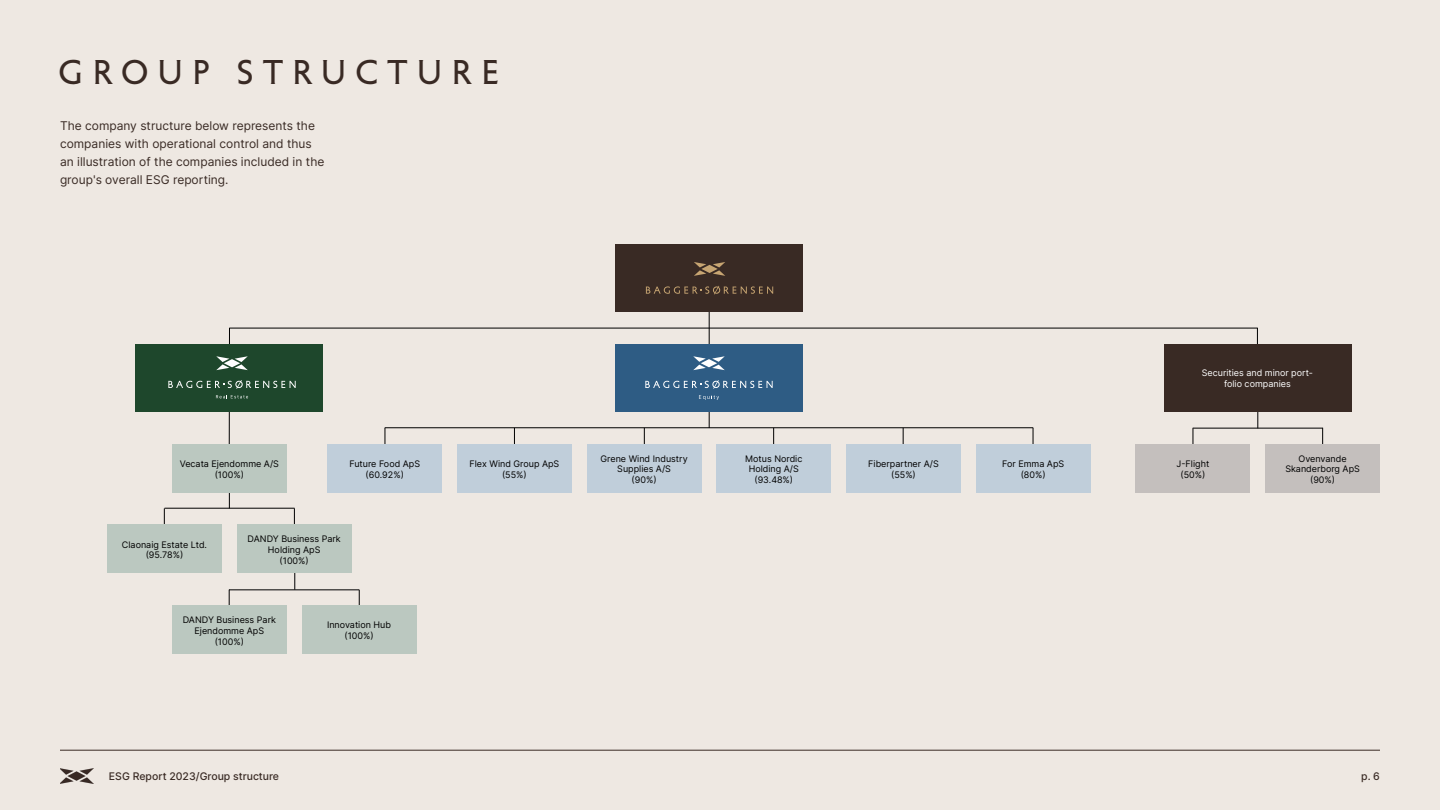
<style>
.page{position:relative;width:1440px;height:810px;background:#eee8e2}
.page>*{position:absolute;margin:0;border:0;box-sizing:border-box;transform-origin:0 0}
.t1{font:30px "Petit Serif NP";letter-spacing:.3em;color:#392a24}
.BS_Brødtekst{font:12px/18px "Inter";color:#392a24}
.BS_Paginering{font:500 10.5px "Inter";color:#392a24}
.t2{font:9px/10.8px "Inter";color:#000;text-align:center}
.t3{font:9px/10.8px "Inter";color:#fff;text-align:center}
</style>
<div class="page">
<hr style="left:60px;top:750px;width:1320px;height:1px;background:#392a24">
<img style="left:60px;top:769px;width:34px;height:15px">
<hr style="left:230px;top:328px;width:1028px;height:1px;background:#000">
<hr style="left:709px;top:307px;width:1px;height:37px;background:#000">
<svg style="left:1257px;top:329px;width:1px;height:15px"></svg>
<hr style="left:385px;top:428px;width:648px;height:1px;background:#000">
<hr style="left:165px;top:508px;width:130px;height:1px;background:#000">
<hr style="left:229px;top:590px;width:130px;height:1px;background:#000">
<hr style="left:709px;top:391px;width:1px;height:37px;background:#000">
<hr style="left:644px;top:428px;width:1px;height:37px;background:#000">
<hr style="left:1033px;top:428px;width:1px;height:37px;background:#000">
<hr style="left:514px;top:428px;width:1px;height:37px;background:#000">
<hr style="left:294px;top:508px;width:1px;height:39px;background:#000">
<hr style="left:359px;top:590px;width:1px;height:37px;background:#000">
<svg style="left:295px;top:573px;width:1px;height:17px"></svg>
<hr style="left:164px;top:508px;width:1px;height:39px;background:#000">
<hr style="left:229px;top:590px;width:1px;height:37px;background:#000">
<hr style="left:903px;top:428px;width:1px;height:37px;background:#000">
<hr style="left:385px;top:428px;width:1px;height:37px;background:#000">
<hr style="left:773px;top:428px;width:1px;height:37px;background:#000">
<div style="left:327px;top:444px;width:115px;height:48px;background:#c0ceda"></div>
<div style="left:107px;top:524px;width:115px;height:49px;background:#bbc8c0"></div>
<div style="left:172px;top:605px;width:115px;height:49px;background:#bbc8c0"></div>
<div style="left:237px;top:524px;width:115px;height:49px;background:#bbc8c0"></div>
<div style="left:302px;top:605px;width:114px;height:49px;background:#bbc8c0"></div>
<div style="left:716px;top:444px;width:115px;height:48px;background:#c0ceda"></div>
<div style="left:587px;top:444px;width:114px;height:48px;background:#c0ceda"></div>
<div style="left:976px;top:444px;width:115px;height:48px;background:#c0ceda"></div>
<div style="left:457px;top:444px;width:115px;height:48px;background:#c0ceda"></div>
<div style="left:846px;top:444px;width:115px;height:48px;background:#c0ceda"></div>
<hr style="left:1193px;top:428px;width:130px;height:1px;background:#000">
<svg style="left:1258px;top:412px;width:1px;height:16px"></svg>
<hr style="left:1322px;top:428px;width:1px;height:37px;background:#000">
<hr style="left:1193px;top:428px;width:1px;height:37px;background:#000">
<div style="left:1136px;top:444px;width:114px;height:48px;background:#c4bfbd"></div>
<div style="left:1265px;top:444px;width:115px;height:48px;background:#c4bfbd"></div>
<div style="left:616px;top:244px;width:187px;height:68px;background:#392a24"></div>
<svg style="left:694px;top:262px;width:31px;height:14px"></svg>
<svg style="left:646px;top:286px;width:127px;height:9px"></svg>
<div style="left:135px;top:344px;width:188px;height:68px;background:#1e472c"></div>
<svg style="left:168px;top:327px;width:128px;height:181px"></svg>
<div style="left:616px;top:344px;width:187px;height:68px;background:#2e5c84"></div>
<svg style="left:699px;top:395px;width:20px;height:5px"></svg>
<svg style="left:693px;top:356px;width:32px;height:14px"></svg>
<svg style="left:645px;top:380px;width:128px;height:9px"></svg>
<div style="left:1164px;top:344px;width:188px;height:68px;background:#392a24"></div>
<p class="t1" style="left:58px;top:50px;width:443px">GROUP STRUCTURE</p>
<p class="BS_Brødtekst" style="left:60px;top:117px;width:266px">The company structure below represents the companies with operational control and thus an illustration of the companies included in the group's overall ESG reporting.</p>
<p class="t2" style="left:180px;top:458px;width:101px">Vecata Ejendomme A/S</p>
<p class="t2" style="left:215px;top:469px;width:31px">(100%)</p>
<p class="t2" style="left:349px;top:458px;width:72px">Future Food ApS</p>
<p class="t2" style="left:366px;top:469px;width:40px">(60.92%)</p>
<p class="t2" style="left:122px;top:539px;width:87px">Claonaig Estate Ltd.</p>
<p class="t2" style="left:146px;top:550px;width:39px">(95.78%)</p>
<p class="t2" style="left:248px;top:533px;width:95px">DANDY Business Park<br>Holding ApS</p>
<p class="t2" style="left:280px;top:555px;width:31px">(100%)</p>
<p class="t2" style="left:183px;top:614px;width:95px">DANDY Business Park<br>Ejendomme ApS</p>
<p class="t2" style="left:215px;top:636px;width:31px">(100%)</p>
<p class="t2" style="left:327px;top:619px;width:66px">Innovation Hub</p>
<p class="t2" style="left:344px;top:630px;width:31px">(100%)</p>
<p class="t2" style="left:470px;top:458px;width:91px">Flex Wind Group ApS</p>
<p class="t2" style="left:502px;top:469px;width:26px">(55%)</p>
<p class="t2" style="left:601px;top:453px;width:89px">Grene Wind Industry<br>Supplies A/S</p>
<p class="t2" style="left:632px;top:474px;width:27px">(90%)</p>
<p class="t2" style="left:745px;top:453px;width:59px">Motus Nordic<br>Holding A/S</p>
<p class="t2" style="left:754px;top:474px;width:40px">(93.48%)</p>
<p class="t2" style="left:868px;top:458px;width:72px">Fiberpartner A/S</p>
<p class="t2" style="left:891px;top:469px;width:26px">(55%)</p>
<p class="t2" style="left:1002px;top:458px;width:64px">For Emma ApS</p>
<p class="t2" style="left:1021px;top:469px;width:27px">(80%)</p>
<p class="t3" style="left:1202px;top:367px;width:113px">Securities and minor port&shy;folio companies</p>
<p class="t2" style="left:1177px;top:458px;width:34px">J-Flight</p>
<p class="t2" style="left:1180px;top:469px;width:26px">(50%)</p>
<p class="t2" style="left:1285px;top:453px;width:76px">Ovenvande<br>Skanderborg ApS</p>
<p class="t2" style="left:1310px;top:474px;width:27px">(90%)</p>
<p class="BS_Paginering" style="left:109px;top:768px;width:172px">ESG Report 2023/Group structure</p>
<p class="BS_Paginering" style="left:1361px;top:768px;width:20px">p. 6</p>
</div>
